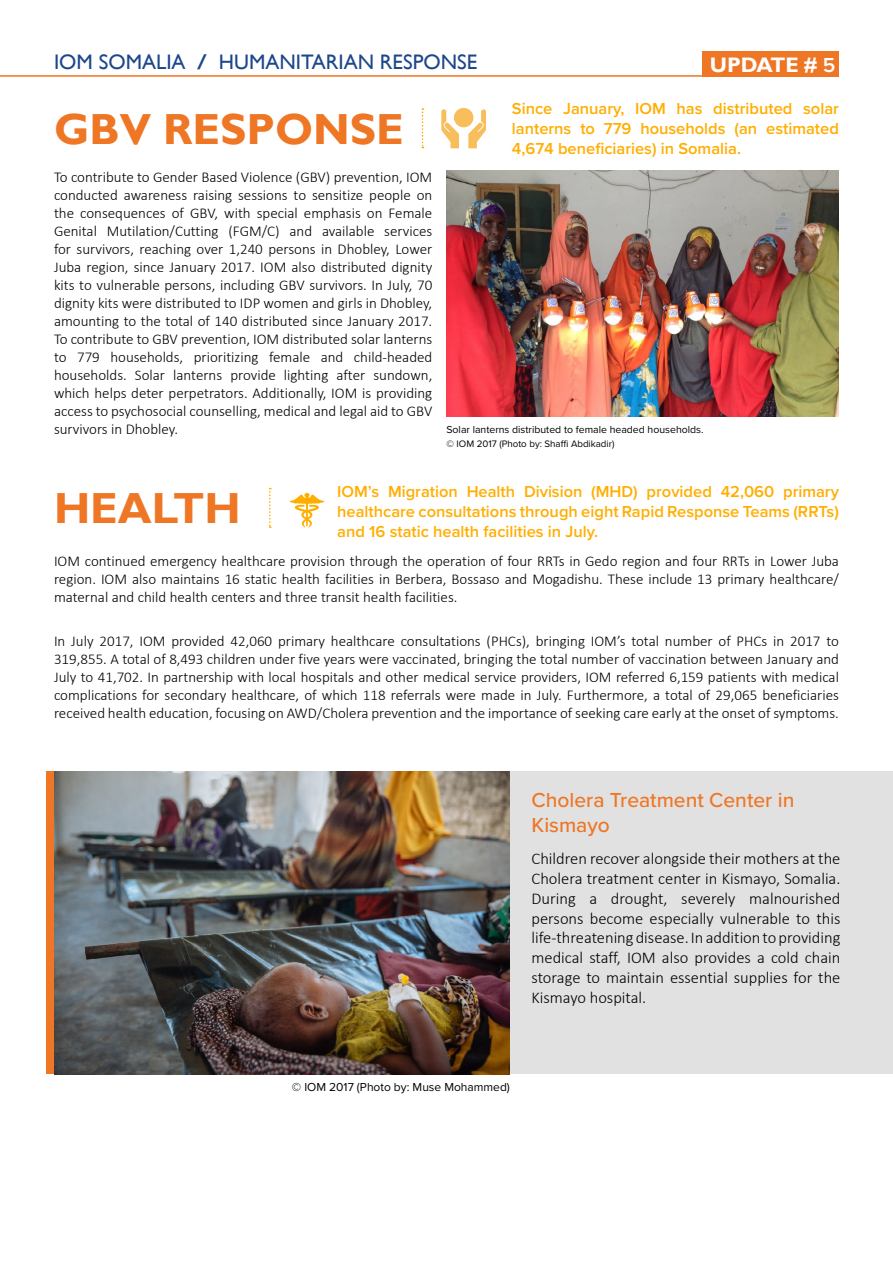
<style>
.page{position:relative;width:893px;height:1263px;background:#fff}
.page>*{position:absolute;margin:0;border:0;box-sizing:border-box;transform-origin:0 0}
.t1{font:700 43.5px "Gill Sans";color:#ee7624}
.t2{font:21px "Gill Sans";color:#1c478b}
.t3{font:500 21px/25.2px "Proxima Nova";color:#ee7624}
.t4{font:700 21px "Gill Sans";color:#fff}
.t5{font:300 16.5px/19.8px "Calibri";color:#000;text-align:justify}
.t6{font:600 16.5px/19.8px "Proxima Nova";color:#ffae00;text-align:justify}
.t7{font:300 15px/18px "Calibri";color:#000;text-align:justify}
.t8{font:12px "Proxima Nova";color:#000}
.t9{font:10.5px "Proxima Nova";color:#000}
.t10{font:9.75px "Proxima Nova";color:#000}
.s1{font-family:"Proxima Nova";font-weight:600}
</style>
<div class="page">
<hr style="left:0;top:75px;width:839px;height:2px;background:#ee7624">
<div style="left:702px;top:51px;width:137px;height:26px;background:#ee7624"></div>
<div style="left:510px;top:771px;width:383px;height:303px;background:#e1e1e1"></div>
<svg style="left:422px;top:108px;width:1px;height:40px"></svg>
<svg style="left:269px;top:488px;width:2px;height:40px"></svg>
<svg style="left:289px;top:493px;width:36px;height:35px"></svg>
<div style="left:46px;top:771px;width:448px;height:303px;background:#ee7624"></div>
<img style="left:55px;top:771px;width:455px;height:304px">
<img style="left:446px;top:171px;width:393px;height:246px">
<svg style="left:441px;top:108px;width:45px;height:40px"></svg>
<h2 class="t2" style="left:54px;top:49px;width:425px">IOM SOMALIA / HUMANITARIAN RESPONSE</h2>
<h2 class="t4" style="left:710px;top:52px;width:127px">UPDATE # <span class="s1">5</span></h2>
<h1 class="t1" style="left:54px;top:103px;width:351px">GBV RESPONSE</h1>
<p class="t6" style="left:512px;top:98px;width:328px">Since January, IOM has distributed solar lanterns to 779 households (an estimated 4,674 beneficiaries) in Somalia.</p>
<p class="t7" style="left:54px;top:168px;width:380px">To contribute to Gender Based Violence (GBV) prevention, IOM conducted awareness raising sessions to sensitize people on the consequences of GBV, with special emphasis on Female Genital Mutilation/Cutting (FGM/C) and available services for survivors, reaching over 1,240 persons in Dhobley, Lower Juba region, since January 2017. IOM also distributed dignity kits to vulnerable persons, including GBV survivors. In July, 70 dignity kits were distributed to IDP women and girls in Dhobley, amounting to the total of 140 distributed since January 2017.<br>To contribute to GBV prevention, IOM distributed solar lanterns to 779 households, prioritizing female and child-headed households. Solar lanterns provide lighting after sundown, which helps deter perpetrators. Additionally, IOM is providing access to psychosocial counselling, medical and legal aid to GBV survivors in Dhobley.</p>
<p class="t9" style="left:446px;top:421px;width:259px">Solar lanterns distributed to female headed households.</p>
<p class="t10" style="left:446px;top:436px;width:169px">© IOM 2017 (Photo by: Shaffi Abdikadir)</p>
<h1 class="t1" style="left:54px;top:482px;width:188px">HEALTH</h1>
<p class="t6" style="left:337px;top:481px;width:503px">IOM’s Migration Health Division (MHD) provided 42,060 primary healthcare consultations through eight Rapid Response Teams (RRTs) and 16 static health facilities in July.</p>
<p class="t7" style="left:54px;top:551px;width:786px">IOM continued emergency healthcare provision through the operation of four RRTs in Gedo region and four RRTs in Lower Juba region. IOM also maintains 16 static health facilities in Berbera, Bossaso and Mogadishu. These include 13 primary healthcare/ maternal and child health centers and three transit health facilities.</p>
<p class="t7" style="left:54px;top:632px;width:786px">In July 2017, IOM provided 42,060 primary healthcare consultations (PHCs), bringing IOM’s total number of PHCs in 2017 to 319,855. A total of 8,493 children under five years were vaccinated, bringing the total number of vaccination between January and July to 41,702. In partnership with local hospitals and other medical service providers, IOM referred 6,159 patients with medical complications for secondary healthcare, of which 118 referrals were made in July. Furthermore, a total of 29,065 beneficiaries received health education, focusing on AWD/Cholera prevention and the importance of seeking care early at the onset of symptoms.</p>
<h2 class="t3" style="left:531px;top:787px;width:264px">Cholera Treatment Center in<br>Kismayo</h2>
<p class="t5" style="left:531px;top:849px;width:310px">Children recover alongside their mothers at the Cholera treatment center in Kismayo, Somalia.<br>During a drought, severely malnourished persons become especially vulnerable to this life-threatening disease. In addition to providing medical staff, IOM also provides a cold chain storage to maintain essential supplies for the Kismayo hospital.</p>
<p class="t8" style="left:292px;top:1078px;width:219px">© IOM 2017 (Photo by: Muse Mohammed)</p>
</div>
